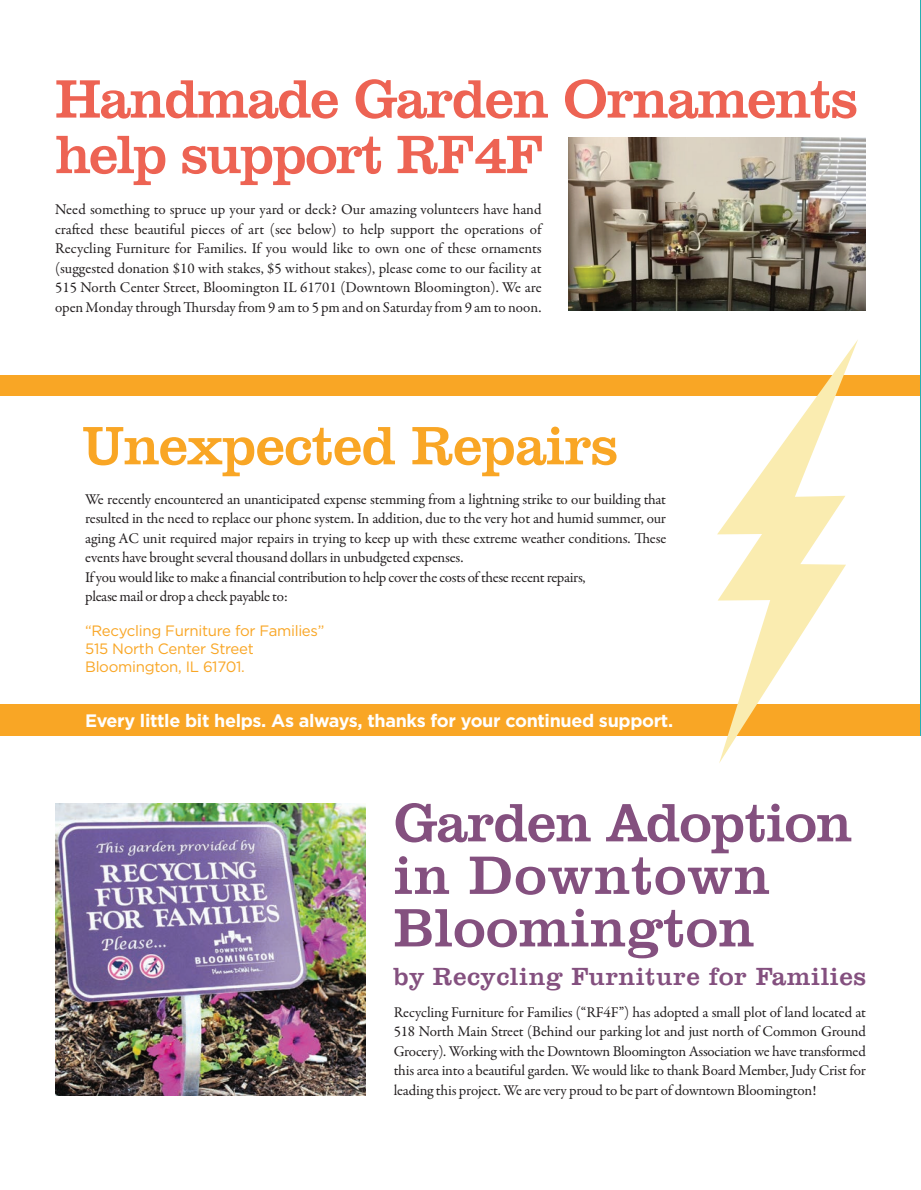
<style>
.page{position:relative;width:921px;height:1190px;background:#fff}
.page>*{position:absolute;margin:0;border:0;box-sizing:border-box;transform-origin:0 0}
.t1{font:55.5px/55.5px "Clarendon BT";letter-spacing:-.03em;color:#ed6353}
.t2{font:55.5px/52.5px "Clarendon BT";color:#84507f}
.t3{font:55.5px "Clarendon BT";letter-spacing:-.02em;color:#f9a625}
.t4{font:25.5px "Clarendon BT";letter-spacing:.02em;color:#84507f}
.t5{font:700 18px "Gotham";letter-spacing:-.02em;color:#fff}
.t6{font:15px/19.5px "Garamond Premr Pro";letter-spacing:-.015em;color:#231f20;text-align:justify}
.t7{font:15px/18px "Gotham";letter-spacing:-.02em;color:#f9a625}
</style>
<div class="page">
<hr style="left:919px;top:0;width:1px;height:735px;background:#26aeb2">
<div style="left:0;top:704px;width:919px;height:31px;background:#f9a625"></div>
<div style="left:0;top:375px;width:919px;height:20px;background:#f9a625"></div>
<svg style="left:716px;top:341px;width:141px;height:422px"></svg>
<img style="left:568px;top:137px;width:297px;height:174px">
<img style="left:55px;top:803px;width:311px;height:292px">
<h1 class="t1" style="left:55px;top:70px;width:804px">Handmade Garden Ornaments help support RF4F</h1>
<p class="t6" style="left:55px;top:200px;width:488px">Need something to spruce up your yard or deck? Our amazing volunteers have hand crafted these beautiful pieces of art (see below) to help support the operations of Recycling Furniture for Families. If you would like to own one of these ornaments (suggested donation $10 with stakes, $5 without stakes), please come to our facility at 515 North Center Street, Bloomington IL 61701 (Downtown Bloomington). We are open Monday through Thursday from 9 am to 5 pm and on Saturday from 9 am to noon.</p>
<h1 class="t3" style="left:82px;top:411px;width:537px">Unexpected Repairs</h1>
<p class="t6" style="left:85px;top:489px;width:582px;text-align:left">We recently encountered an unanticipated expense stemming from a lightning strike to our building that resulted in the need to replace our phone system. In addition, due to the very hot and humid summer, our aging AC unit required major repairs in trying to keep up with these extreme weather conditions. These events have brought several thousand dollars in unbudgeted expenses.<br>If you would like to make a financial contribution to help cover the costs of these recent repairs,<br>please mail or drop a check payable to:</p>
<p class="t7" style="left:85px;top:621px;width:241px">“Recycling Furniture for Families”<br>515 North Center Street<br>Bloomington, IL 61701.</p>
<p class="t5" style="left:85px;top:710px;width:589px">Every little bit helps. As always, thanks for your continued support.</p>
<h1 class="t2" style="left:393px;top:794px;width:460px">Garden Adoption in Downtown<br>Bloomington</h1>
<h2 class="t4" style="left:393px;top:960px;width:474px">by Recycling Furniture for Families</h2>
<p class="t6" style="left:393px;top:1002px;width:473px">Recycling Furniture for Families (“RF4F”) has adopted a small plot of land located at 518 North Main Street (Behind our parking lot and just north of Common Ground Grocery). Working with the Downtown Bloomington Association we have transformed this area into a beautiful garden. We would like to thank Board Member, Judy Crist for leading this project. We are very proud to be part of downtown Bloomington!</p>
</div>
